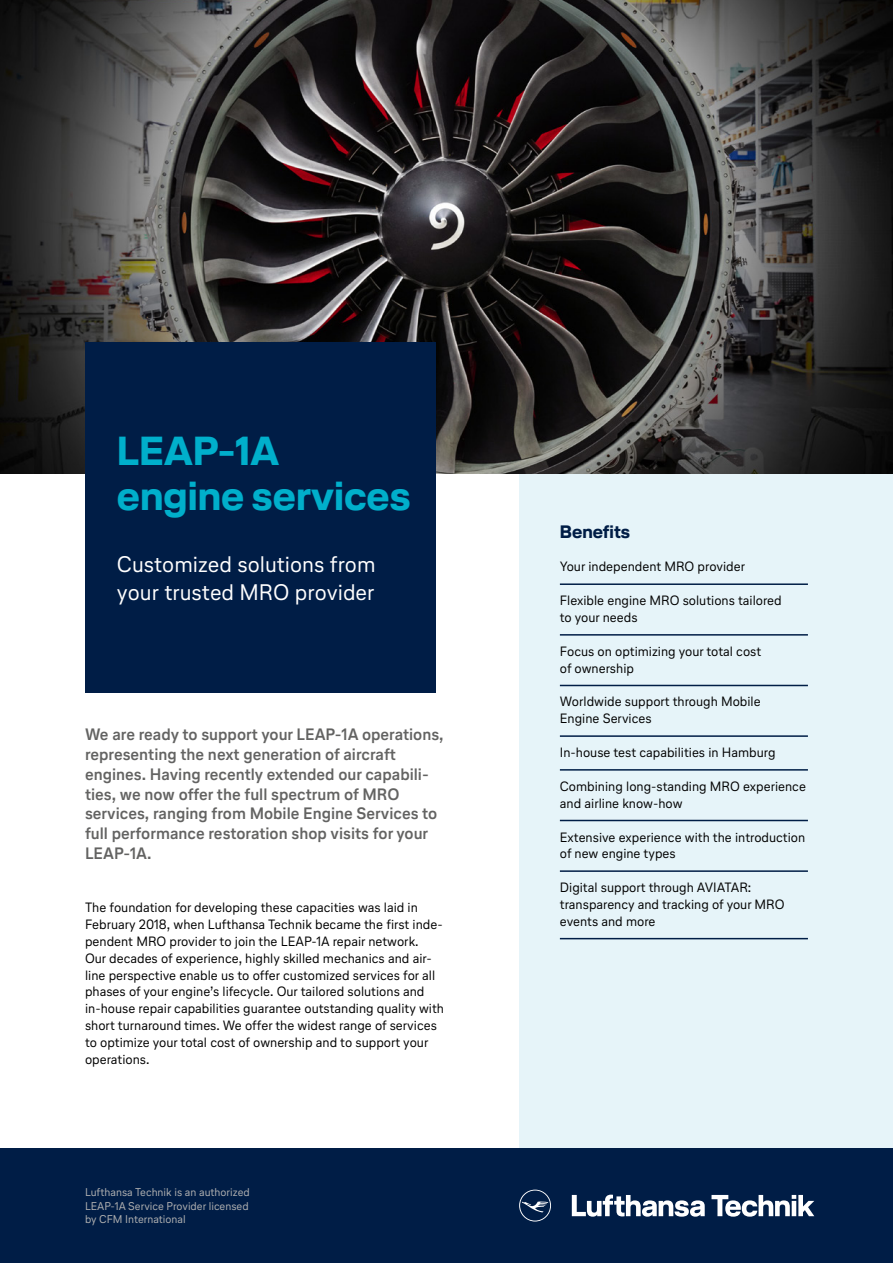
<style>
.page{position:relative;width:893px;height:1263px;background:#fff}
.page>*{position:absolute;margin:0;border:0;box-sizing:border-box;transform-origin:0 0}
.t1{font:700 40.5px/44.5px "Lufthansa Head";color:#00afcb}
.t2{font:22.5px/28.2px "Lufthansa Text";color:#fff}
.t3{font:700 18px "Lufthansa Head";color:#001d46}
.t4{font:700 16.5px/19.8px "Lufthansa Text";color:#636362}
.t5{font:13.5px/16.8px "Lufthansa Text";color:#000}
.t6{font:11.25px/13.5px "Lufthansa Text";color:#b2b2b2;text-align:justify}
</style>
<div class="page">
<div style="left:519px;top:473px;width:374px;height:675px;background:#e6f4f9"></div>
<hr style="left:560px;top:583px;width:248px;height:2px;background:#001d46">
<hr style="left:560px;top:634px;width:248px;height:2px;background:#001d46">
<hr style="left:560px;top:685px;width:248px;height:1px;background:#001d46">
<hr style="left:560px;top:735px;width:248px;height:2px;background:#001d46">
<hr style="left:560px;top:769px;width:248px;height:2px;background:#001d46">
<hr style="left:560px;top:820px;width:248px;height:1px;background:#001d46">
<hr style="left:560px;top:870px;width:248px;height:2px;background:#001d46">
<hr style="left:560px;top:938px;width:248px;height:1px;background:#001d46">
<img style="left:0;top:0;width:893px;height:473px">
<div style="left:0;top:1148px;width:893px;height:115px;background:#001d46"></div>
<svg style="left:572px;top:1194px;width:133px;height:23px"></svg>
<svg style="left:711px;top:1195px;width:103px;height:22px"></svg>
<svg style="left:519px;top:1189px;width:32px;height:32px"></svg>
<div style="left:85px;top:342px;width:351px;height:351px;background:#001d46"></div>
<h1 class="t1" style="left:117px;top:428px;width:295px">LEAP-1A engine services</h1>
<h2 class="t2" style="left:117px;top:549px;width:260px">Customized solutions from your trusted MRO provider</h2>
<p class="t4" style="left:85px;top:724px;width:360px">We are ready to support your LEAP-1A operations, representing the next generation of aircraft engines. Having recently extended our capabili&shy;ties, we now offer the full spectrum of MRO services, ranging from Mobile Engine Services to full performance restoration shop visits for your LEAP-1A.</p>
<p class="t5" style="left:85px;top:898px;width:360px">The foundation for developing these capacities was laid in February 2018, when Lufthansa Technik became the first inde&shy;pendent MRO provider to join the LEAP-1A repair network.<br>Our decades of experience, highly skilled mechanics and air&shy;line perspective enable us to offer customized services for all phases of your engine’s lifecycle. Our tailored solutions and in-house repair capabilities guarantee outstanding quality with short turnaround times. We offer the widest range of services to optimize your total cost of ownership and to support your operations.</p>
<p class="t6" style="left:85px;top:1185px;width:166px">Lufthansa Technik is an authorized LEAP-1A Service Provider licensed by CFM International</p>
<h3 class="t3" style="left:560px;top:519px;width:72px">Benefits</h3>
<p class="t5" style="left:560px;top:558px;width:187px">Your independent MRO provider</p>
<p class="t5" style="left:560px;top:592px;width:223px">Flexible engine MRO solutions tailored to your needs</p>
<p class="t5" style="left:560px;top:642px;width:203px">Focus on optimizing your total cost of ownership</p>
<p class="t5" style="left:560px;top:693px;width:202px">Worldwide support through Mobile<br>Engine Services</p>
<p class="t5" style="left:560px;top:744px;width:217px">In-house test capabilities in Hamburg</p>
<p class="t5" style="left:560px;top:777px;width:248px">Combining long-standing MRO experience and airline know-how</p>
<p class="t5" style="left:560px;top:828px;width:247px">Extensive experience with the introduction of new engine types</p>
<p class="t5" style="left:560px;top:879px;width:226px">Digital support through AVIATAR: transparency and tracking of your MRO events and more</p>
</div>
